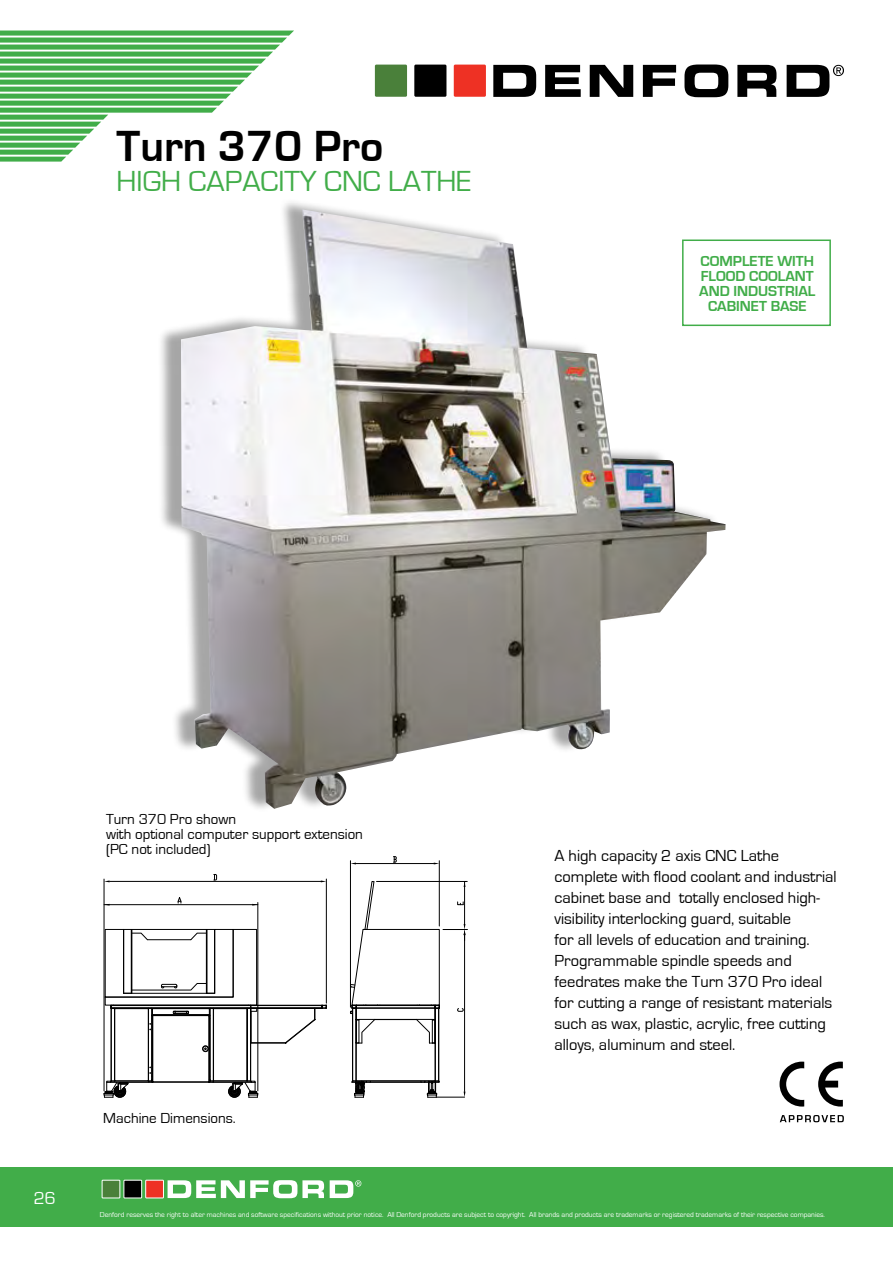
<style>
.page{position:relative;width:893px;height:1263px;background:#fff}
.page>*{position:absolute;margin:0;border:0;box-sizing:border-box;transform-origin:0 0}
.t1{font:700 44.85px "Eurostile";color:#000}
.t2{font:30px "Eurostile";color:#41ad49}
.t3{font:18px "Eurostile";color:#fff}
.t4{font:16.5px/21px "Eurostile";color:#000}
.t5{font:15px/15px "Eurostile";color:#000}
.t6{font:700 15px/15px "Eurostile";color:#41ad49;text-align:center}
.t7{font:7.35px "Eurostile";color:#fff}
</style>
<div class="page">
<svg style="left:0;top:31px;width:294px;height:131px"></svg>
<div style="left:375px;top:65px;width:32px;height:32px;background:#4a803a"></div>
<div style="left:414px;top:65px;width:32px;height:32px;background:#000"></div>
<div style="left:454px;top:65px;width:32px;height:32px;background:#ee3124"></div>
<svg style="left:493px;top:65px;width:43px;height:32px"></svg>
<svg style="left:545px;top:65px;width:36px;height:32px"></svg>
<svg style="left:590px;top:65px;width:43px;height:32px"></svg>
<svg style="left:643px;top:65px;width:33px;height:32px"></svg>
<svg style="left:684px;top:65px;width:44px;height:32px"></svg>
<svg style="left:737px;top:65px;width:39px;height:32px"></svg>
<svg style="left:787px;top:65px;width:57px;height:32px"></svg>
<div style="left:0;top:1167px;width:893px;height:59px;background:#41ad49"></div>
<div style="left:102px;top:1180px;width:18px;height:18px;background:#4a803a"></div>
<div style="left:102px;top:1180px;width:18px;height:18px;border:1px solid #fff"></div>
<div style="left:124px;top:1180px;width:18px;height:18px;background:#000"></div>
<div style="left:124px;top:1180px;width:18px;height:18px;border:1px solid #fff"></div>
<div style="left:146px;top:1180px;width:17px;height:18px;background:#ee3124"></div>
<div style="left:145px;top:1180px;width:19px;height:18px;border:1px solid #fff"></div>
<svg style="left:168px;top:1180px;width:156px;height:18px"></svg>
<svg style="left:330px;top:1180px;width:31px;height:18px"></svg>
<div style="left:157px;top:197px;width:561px;height:616px;background:#000;opacity:.35"></div>
<img style="left:181px;top:209px;width:545px;height:600px">
<hr style="left:104px;top:904px;width:154px;height:1px;background:#000">
<svg style="left:178px;top:897px;width:4px;height:7px"></svg>
<hr style="left:326px;top:879px;width:1px;height:124px;background:#000">
<hr style="left:104px;top:879px;width:1px;height:212px;background:#000">
<hr style="left:110px;top:881px;width:211px;height:1px;background:#000">
<svg style="left:213px;top:874px;width:4px;height:6px"></svg>
<hr style="left:439px;top:861px;width:1px;height:65px;background:#000">
<hr style="left:356px;top:863px;width:78px;height:1px;background:#000">
<svg style="left:393px;top:856px;width:4px;height:7px"></svg>
<hr style="left:258px;top:902px;width:1px;height:189px;background:#000">
<svg style="left:103px;top:929px;width:224px;height:169px"></svg>
<svg style="left:350px;top:881px;width:117px;height:217px"></svg>
<hr style="left:350px;top:861px;width:1px;height:146px;background:#000">
<svg style="left:779px;top:1061px;width:25px;height:45px"></svg>
<svg style="left:818px;top:1061px;width:25px;height:45px"></svg>
<svg style="left:780px;top:1115px;width:64px;height:7px"></svg>
<div style="left:682px;top:239px;width:149px;height:87px;border:2px solid #41ad49"></div>
<h1 class="t1" style="left:117px;top:125px;width:268px">Turn 370 Pro</h1>
<h2 class="t2" style="left:117px;top:167px;width:356px">HIGH CAPACITY CNC LATHE</h2>
<p class="t6" style="left:699px;top:254px;width:118px">COMPLETE WITH<br>FLOOD COOLANT<br>AND INDUSTRIAL<br>CABINET BASE</p>
<p class="t3" style="left:34px;top:1190px;width:24px">26</p>
<p class="t5" style="left:106px;top:812px;width:258px">Turn 370 Pro shown<br>with optional computer support extension (PC not included)</p>
<p class="t5" style="left:103px;top:1111px;width:134px">Machine Dimensions.</p>
<p class="t4" style="left:554px;top:846px;width:284px">A high capacity 2 axis CNC Lathe complete with flood coolant and industrial cabinet base and totally enclosed high&shy;visibility interlocking guard, suitable<br>for all levels of education and training.<br>Programmable spindle speeds and feedrates make the Turn 370 Pro ideal for cutting a range of resistant materials such as wax, plastic, acrylic, free cutting alloys, aluminum and steel.</p>
<p class="t7" style="left:100px;top:1211px;width:726px">Denford reserves the right to alter machines and software specifications without prior notice. All Denford products are subject to copyright. All brands and products are trademarks or registered trademarks of their respective companies.</p>
</div>
